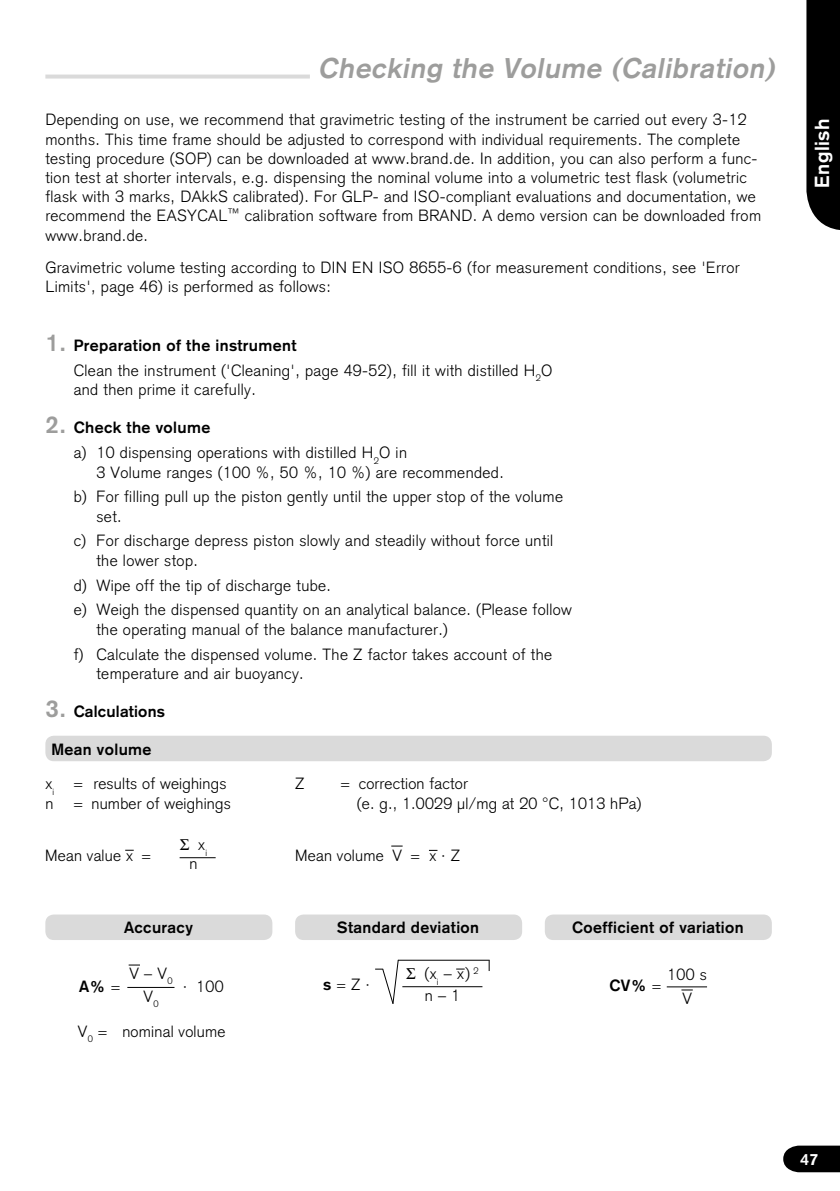
<style>
.page{position:relative;width:840px;height:1191px;background:#fff}
.page>*{position:absolute;margin:0;border:0;box-sizing:border-box;transform-origin:0 0}
.t1{font:italic 700 28px "Akzidenz Grotesk";color:#9d9d9c}
.t2{font:700 20px "Akzidenz Grotesk";letter-spacing:.025em;color:#fff}
.t3{font:300 16px/19.2px "Akzidenz Grotesk";letter-spacing:.025em;color:#000}
.t4{font:700 16px "Akzidenz Grotesk";letter-spacing:.025em;color:#000}
.t5{font:700 16px "Akzidenz Grotesk";color:#fff}
.s1{font-weight:700;font-size:24px;color:#9d9d9c}
.s2{font-weight:700}
.s3{font-size:24px;color:#9d9d9c}
.s4{font-weight:300}
</style>
<div class="page">
<svg style="left:806px;top:0;width:33px;height:230px;background:#0d0d0d"></svg>
<svg style="left:783px;top:1145px;width:56px;height:27px;background:#151515"></svg>
<div style="left:45px;top:735px;width:726px;height:26px;background:#dadada;border-radius:9px"></div>
<hr style="left:127px;top:987px;width:47px;height:1px;background:#000">
<hr style="left:398px;top:959px;width:91px;height:1px;background:#000">
<hr style="left:402px;top:986px;width:80px;height:1px;background:#000">
<svg style="left:375px;top:959px;width:24px;height:45px"></svg>
<hr style="left:179px;top:857px;width:36px;height:1px;background:#000">
<div style="left:45px;top:914px;width:227px;height:26px;background:#dadada;border-radius:9px"></div>
<div style="left:295px;top:914px;width:227px;height:26px;background:#dadada;border-radius:9px"></div>
<div style="left:544px;top:914px;width:227px;height:26px;background:#dadada;border-radius:9px"></div>
<svg style="left:45px;top:75px;width:265px;height:4px"></svg>
<hr style="left:666px;top:986px;width:40px;height:1px;background:#000">
<h1 class="t1" style="left:318px;top:52px;width:463px">Checking the Volume (Calibration)</h1>
<p class="t3" style="left:45px;top:110px;width:717px">Depending on use, we recommend that gravimetric testing of the instrument be carried out every 3-12 months. This time frame should be adjusted to correspond with individual requirements. The complete testing procedure (SOP) can be downloaded at www.brand.de. In addition, you can also perform a func&shy;tion test at shorter intervals, e.g. dispensing the nominal volume into a volumetric test flask (volumetric flask with 3 marks, DAkkS calibrated). For GLP- and ISO-compliant evaluations and documentation, we recommend the EASYCAL<sup>™</sup> calibration software from BRAND. A demo version can be downloaded from www.brand.de.</p>
<p class="t3" style="left:45px;top:258px;width:695px">Gravimetric volume testing according to DIN EN ISO 8655-6 (for measurement conditions, see 'Error<br>Limits', page 46) is performed as follows:</p>
<p class="t3" style="left:74px;top:333px;width:480px;line-height:24.8px;text-indent:-28px"><span class="s1">1.</span> <span class="s2">Preparation of the instrument<br></span>Clean the instrument ('Cleaning', page 49-52), fill it with distilled H<sub>2</sub>O</p>
<p class="t3" style="left:74px;top:380px;width:183px">and then prime it carefully.</p>
<p class="t3" style="left:74px;top:415px;width:334px;line-height:24.8px;text-indent:-28px"><span class="s1">2.</span> <span class="s2">Check the volume<br></span>a) 10 dispensing operations with distilled H<sub>2</sub>O in</p>
<p class="t3" style="left:74px;top:459px;width:490px;line-height:24.8px;text-indent:23px">3 Volume ranges (100 %, 50 %, 10 %) are recommended.<br>b) For filling pull up the piston gently until the upper stop of the volume</p>
<p class="t3" style="left:74px;top:504px;width:480px;line-height:24.8px;text-indent:23px">set.<br>c) For discharge depress piston slowly and steadily without force until</p>
<p class="t3" style="left:74px;top:548px;width:499px;line-height:24.8px;text-indent:23px">the lower stop.<br>d) Wipe off the tip of discharge tube.<br>e) Weigh the dispensed quantity on an analytical balance. (Please follow</p>
<p class="t3" style="left:74px;top:617px;width:479px;line-height:24.8px;text-indent:23px">the operating manual of the balance manufacturer.)<br>f) Calculate the dispensed volume. The Z factor takes account of the</p>
<p class="t3" style="left:96px;top:663px;width:209px">temperature and air buoyancy.</p>
<p class="t4" style="left:45px;top:702px;width:121px"><span class="s3">3.</span> Calculations</p>
<p class="t4" style="left:51px;top:739px;width:102px">Mean volume</p>
<p class="t3" style="left:45px;top:774px;width:182px">x<sub>i</sub> = results of weighings n</p>
<p class="t3" style="left:73px;top:793px;width:159px">= number of weighings</p>
<p class="t3" style="left:45px;top:846px;width:107px">Mean value x =</p>
<p class="t3" style="left:198px;top:835px;width:10px">x<sub>i</sub></p>
<p class="t3" style="left:189px;top:854px;width:9px">n</p>
<p class="t3" style="left:295px;top:774px;width:11px">Z</p>
<p class="t3" style="left:356px;top:774px;width:286px;text-indent:-16px">= correction factor<br>(e. g., 1.0029 µl/mg at 20 °C, 1013 hPa)</p>
<p class="t3" style="left:295px;top:846px;width:166px">Mean volume V = x · Z</p>
<p class="t4" style="left:124px;top:918px;width:70px">Accuracy</p>
<p class="t4" style="left:337px;top:918px;width:143px">Standard deviation</p>
<p class="t4" style="left:571px;top:918px;width:173px">Coefficient of variation</p>
<p class="t3" style="left:129px;top:961px;width:45px;line-height:23px;text-align:center">V – V<sub>0<br></sub>V<sub>0</sub></p>
<p class="t4" style="left:79px;top:976px;width:43px">A% <span class="s4">=</span></p>
<p class="t3" style="left:183px;top:976px;width:42px">· 100</p>
<p class="t3" style="left:78px;top:1021px;width:149px">V<sub>0</sub> = nominal volume</p>
<p class="t3" style="left:323px;top:975px;width:48px"><span class="s2">s</span> = Z ·</p>
<p class="t3" style="left:424px;top:963px;width:55px;line-height:22px">(x<sub>i</sub> – x) <sup>2 </sup>n – 1</p>
<p class="t4" style="left:609px;top:976px;width:54px">CV% <span class="s4">=</span></p>
<p class="t3" style="left:666px;top:962px;width:41px;line-height:24px;text-align:center">100 s<br>V</p>
<p class="t2" style="left:809px;top:188px;width:70px;rotate:-90deg">English</p>
<p class="t5" style="left:799px;top:1150px;width:20px">47</p>
</div>
